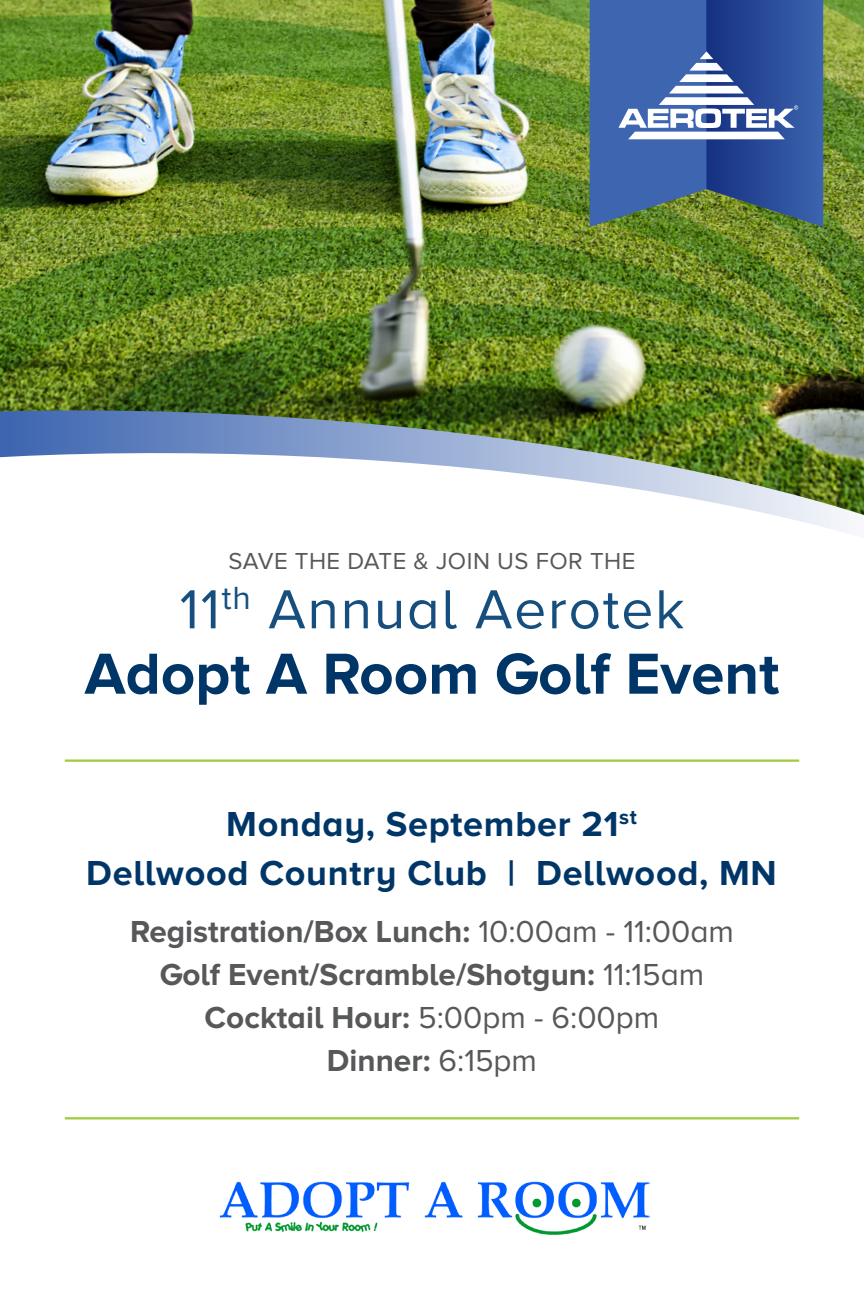
<style>
.page{position:relative;width:864px;height:1296px;background:#fff}
.page>*{position:absolute;margin:0;border:0;box-sizing:border-box;transform-origin:0 0}
.t1{font:700 60px "Proxima Nova A";color:#003667}
.t2{font:57px "Proxima Nova A";letter-spacing:.03em;color:#164f7e}
.t3{font:700 36px "Proxima Nova A";letter-spacing:.02em;color:#003667}
.t4{font:700 31.5px "Proxima Nova A";color:#57585a}
.t5{font:24px "Proxima Nova A";letter-spacing:.02em;color:#57585a}
.s1{font-weight:400}
</style>
<div class="page">
<img style="left:0;top:0;width:864px;height:515px">
<div style="left:590px;top:0;width:28px;height:227px;background:#3d65b0"></div>
<svg style="left:618px;top:0;width:205px;height:227px;background:#4d6da1"></svg>
<img style="left:219px;top:1181px;width:431px;height:54px">
<hr style="left:65px;top:760px;width:734px;height:2px;background:#9ccb3b">
<hr style="left:65px;top:1117px;width:734px;height:2px;background:#9ccb3b">
<p class="t5" style="left:229px;top:548px;width:408px">SAVE THE DATE &amp; JOIN US FOR THE</p>
<p class="t2" style="left:180px;top:578px;width:506px">11<sup>th</sup> Annual Aerotek</p>
<p class="t1" style="left:85px;top:640px;width:696px">Adopt A Room Golf Event</p>
<p class="t3" style="left:226px;top:803px;width:412px">Monday, September 21<sup>st</sup></p>
<p class="t3" style="left:86px;top:852px;width:692px">Dellwood Country Club | Dellwood, MN</p>
<p class="t4" style="left:130px;top:913px;width:605px">Registration/Box Lunch: <span class="s1">10:00am - 11:00am</span></p>
<p class="t4" style="left:160px;top:957px;width:546px">Golf Event/Scramble/Shotgun: <span class="s1">11:15am</span></p>
<p class="t4" style="left:205px;top:1000px;width:456px">Cocktail Hour: <span class="s1">5:00pm - 6:00pm</span></p>
<p class="t4" style="left:327px;top:1043px;width:212px">Dinner: <span class="s1">6:15pm</span></p>
</div>
